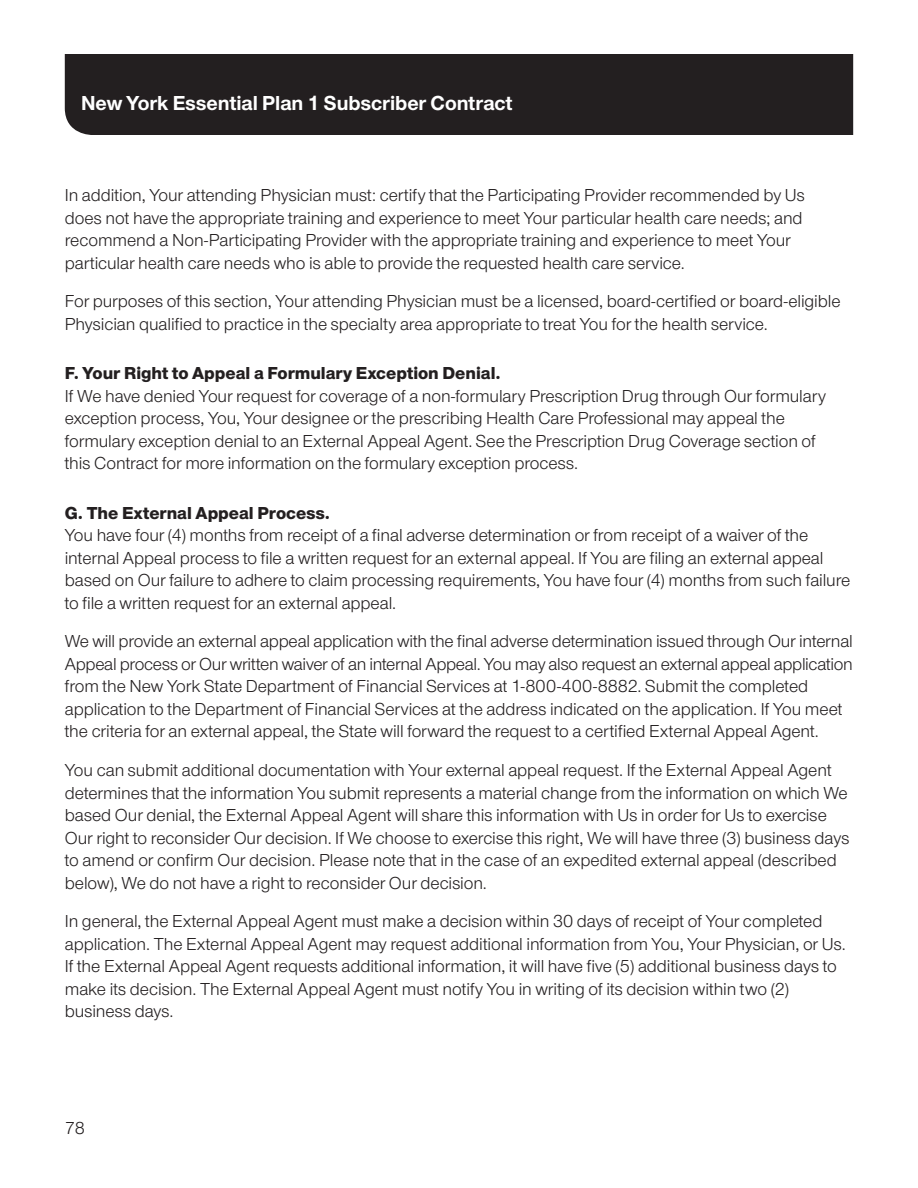
<style>
.page{position:relative;width:918px;height:1188px;background:#fff}
.page>*{position:absolute;margin:0;border:0;box-sizing:border-box;transform-origin:0 0}
.t1{font:700 21px "UHC Sans";color:#fff}
.Body___12_15{font:18px/22.5px "UHC Sans";letter-spacing:-.005em;color:#231f20}
.SUB_Subhead___12_15{font:800 18px "UHC Sans";color:#231f20}
</style>
<div class="page">
<div style="left:65px;top:54px;width:788px;height:81px;background:#231f20"></div>
<p class="t1" style="left:81px;top:88px;width:433px">New York Essential Plan 1 Subscriber Contract</p>
<p class="Body___12_15" style="left:65px;top:183px;width:742px">In addition, Your attending Physician must: certify that the Participating Provider recommended by Us does not have the appropriate training and experience to meet Your particular health care needs; and recommend a Non-Participating Provider with the appropriate training and experience to meet Your particular health care needs who is able to provide the requested health care service.</p>
<p class="Body___12_15" style="left:65px;top:289px;width:777px">For purposes of this section, Your attending Physician must be a licensed, board-certified or board-eligible<br>Physician qualified to practice in the specialty area appropriate to treat You for the health service.</p>
<p class="SUB_Subhead___12_15" style="left:65px;top:361px;width:437px">F. Your Right to Appeal a Formulary Exception Denial.</p>
<p class="Body___12_15" style="left:65px;top:384px;width:763px">If We have denied Your request for coverage of a non-formulary Prescription Drug through Our formulary exception process, You, Your designee or the prescribing Health Care Professional may appeal the formulary exception denial to an External Appeal Agent. See the Prescription Drug Coverage section of this Contract for more information on the formulary exception process.</p>
<p class="SUB_Subhead___12_15" style="left:65px;top:500px;width:267px">G. The External Appeal Process.</p>
<p class="Body___12_15" style="left:65px;top:523px;width:787px">You have four (4) months from receipt of a final adverse determination or from receipt of a waiver of the internal Appeal process to file a written request for an external appeal. If You are filing an external appeal based on Our failure to adhere to claim processing requirements, You have four (4) months from such failure to file a written request for an external appeal.</p>
<p class="Body___12_15" style="left:65px;top:630px;width:790px">We will provide an external appeal application with the final adverse determination issued through Our internal Appeal process or Our written waiver of an internal Appeal. You may also request an external appeal application from the New York State Department of Financial Services at 1-800-400-8882. Submit the completed application to the Department of Financial Services at the address indicated on the application. If You meet the criteria for an external appeal, the State will forward the request to a certified External Appeal Agent.</p>
<p class="Body___12_15" style="left:65px;top:758px;width:786px">You can submit additional documentation with Your external appeal request. If the External Appeal Agent determines that the information You submit represents a material change from the information on which We based Our denial, the External Appeal Agent will share this information with Us in order for Us to exercise Our right to reconsider Our decision. If We choose to exercise this right, We will have three (3) business days to amend or confirm Our decision. Please note that in the case of an expedited external appeal (described below), We do not have a right to reconsider Our decision.</p>
<p class="Body___12_15" style="left:65px;top:909px;width:782px">In general, the External Appeal Agent must make a decision within 30 days of receipt of Your completed application. The External Appeal Agent may request additional information from You, Your Physician, or Us.<br>If the External Appeal Agent requests additional information, it will have five (5) additional business days to make its decision. The External Appeal Agent must notify You in writing of its decision within two (2) business days.</p>
<p class="Body___12_15" style="left:65px;top:1116px;width:22px">78</p>
</div>
